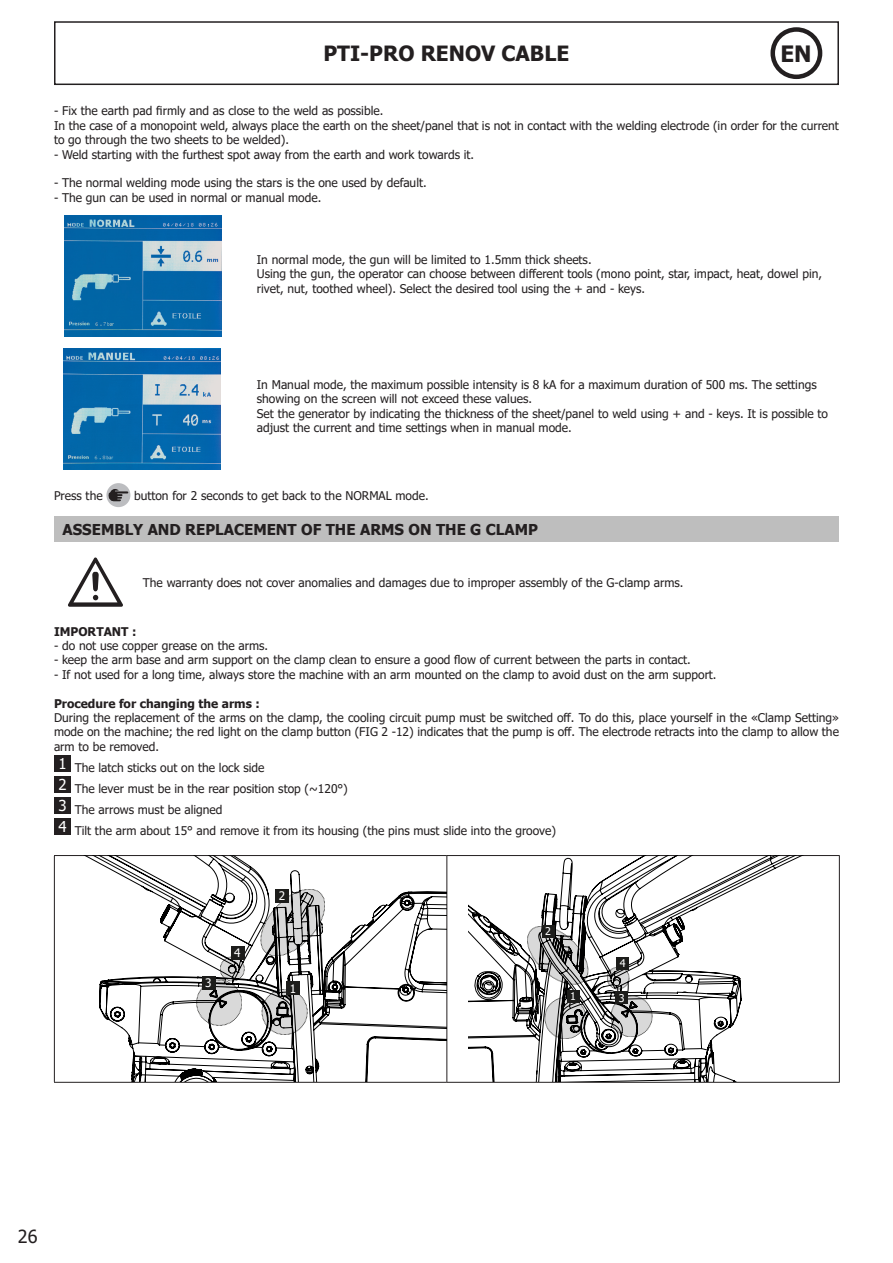
<style>
.page{position:relative;width:893px;height:1263px;background:#fff}
.page>*{position:absolute;margin:0;border:0;box-sizing:border-box;transform-origin:0 0}
.t1{font:700 22.5px "Tahoma";color:#231f20}
.t2{font:700 21px "Tahoma";color:#231f20}
.t3{font:18px "Tahoma";color:#231f20}
.t4{font:700 15px "Tahoma";color:#231f20}
.t5{font:15px "Tahoma";color:#fff}
.t6{font:12px/14.4px "Tahoma";color:#231f20}
.t7{font:700 12px "Tahoma";color:#231f20}
.t8{font:11.7px "Tahoma";color:#fff}
.t9{font:10.65px "Tahoma";color:#fff}
</style>
<div class="page">
<div style="left:54px;top:21px;width:785px;height:64px;border:2px solid #231f20"></div>
<div style="left:770px;top:27px;width:52px;height:52px;border:4px solid #231f20;border-radius:50%"></div>
<img style="left:64px;top:215px;width:157px;height:121px">
<img style="left:64px;top:348px;width:157px;height:122px">
<div style="left:106px;top:483px;width:24px;height:24px;background:#bcbdc0;border-radius:50%"></div>
<svg style="left:108px;top:489px;width:20px;height:12px"></svg>
<div style="left:54px;top:517px;width:784px;height:25px;background:#bebebe"></div>
<svg style="left:68px;top:557px;width:55px;height:50px"></svg>
<div style="left:54px;top:755px;width:17px;height:17px;background:#231f20"></div>
<div style="left:54px;top:776px;width:17px;height:17px;background:#231f20"></div>
<div style="left:54px;top:797px;width:17px;height:17px;background:#231f20"></div>
<div style="left:54px;top:818px;width:17px;height:17px;background:#231f20"></div>
<hr style="left:54px;top:855px;width:393px;height:1px;background:#231f20">
<hr style="left:54px;top:856px;width:1px;height:226px;background:#231f20">
<hr style="left:447px;top:855px;width:393px;height:1px;background:#231f20">
<hr style="left:446px;top:856px;width:1px;height:226px;background:#231f20">
<hr style="left:839px;top:856px;width:1px;height:226px;background:#231f20">
<hr style="left:54px;top:1082px;width:393px;height:1px;background:#231f20">
<hr style="left:447px;top:1082px;width:393px;height:1px;background:#231f20">
<svg style="left:55px;top:856px;width:391px;height:226px"></svg>
<svg style="left:197px;top:980px;width:45px;height:45px"></svg>
<div style="left:197px;top:980px;width:45px;height:45px;border:1px dashed #1d1d1b;border-radius:50%"></div>
<svg style="left:262px;top:989px;width:45px;height:45px"></svg>
<div style="left:262px;top:989px;width:45px;height:46px;border:1px dashed #1d1d1b;border-radius:50%"></div>
<svg style="left:261px;top:889px;width:64px;height:67px"></svg>
<svg style="left:220px;top:957px;width:24px;height:24px"></svg>
<div style="left:220px;top:957px;width:24px;height:24px;border:1px dashed #1d1d1b;border-radius:50%"></div>
<div style="left:287px;top:981px;width:13px;height:14px;background:#1d1d1b"></div>
<div style="left:231px;top:946px;width:13px;height:13px;background:#1d1d1b"></div>
<div style="left:202px;top:976px;width:13px;height:13px;background:#1d1d1b"></div>
<div style="left:276px;top:889px;width:13px;height:14px;background:#1d1d1b"></div>
<svg style="left:469px;top:856px;width:357px;height:226px"></svg>
<svg style="left:611px;top:996px;width:41px;height:41px"></svg>
<div style="left:611px;top:996px;width:41px;height:41px;border:1px dashed #1d1d1b;border-radius:50%"></div>
<svg style="left:545px;top:997px;width:41px;height:42px"></svg>
<div style="left:545px;top:997px;width:41px;height:42px;border:1px dashed #1d1d1b;border-radius:50%"></div>
<svg style="left:527px;top:926px;width:61px;height:58px"></svg>
<svg style="left:607px;top:967px;width:22px;height:22px"></svg>
<div style="left:607px;top:967px;width:22px;height:22px;border:1px dashed #1d1d1b;border-radius:50%"></div>
<div style="left:567px;top:990px;width:12px;height:13px;background:#1d1d1b"></div>
<div style="left:617px;top:957px;width:12px;height:12px;background:#1d1d1b"></div>
<div style="left:616px;top:992px;width:12px;height:12px;background:#1d1d1b"></div>
<div style="left:542px;top:925px;width:12px;height:12px;background:#1d1d1b"></div>
<h2 class="t2" style="left:323px;top:39px;width:247px">PTI-PRO RENOV CABLE</h2>
<h1 class="t1" style="left:780px;top:38px;width:33px">EN</h1>
<p class="t6" style="left:54px;top:105px;width:331px">- Fix the earth pad firmly and as close to the weld as possible.</p>
<p class="t6" style="left:54px;top:119px;width:786px">In the case of a monopoint weld, always place the earth on the sheet/panel that is not in contact with the welding electrode (in order for the current to go through the two sheets to be welded).</p>
<p class="t6" style="left:54px;top:148px;width:422px">- Weld starting with the furthest spot away from the earth and work towards it.</p>
<p class="t6" style="left:54px;top:177px;width:374px">- The normal welding mode using the stars is the one used by default.</p>
<p class="t6" style="left:54px;top:191px;width:269px">- The gun can be used in normal or manual mode.</p>
<p class="t6" style="left:257px;top:253px;width:336px">In normal mode, the gun will be limited to 1.5mm thick sheets.</p>
<p class="t6" style="left:257px;top:267px;width:567px">Using the gun, the operator can choose between different tools (mono point, star, impact, heat, dowel pin, rivet, nut, toothed wheel). Select the desired tool using the + and - keys.</p>
<p class="t6" style="left:257px;top:378px;width:561px">In Manual mode, the maximum possible intensity is 8 kA for a maximum duration of 500 ms. The settings showing on the screen will not exceed these values.</p>
<p class="t6" style="left:257px;top:407px;width:573px">Set the generator by indicating the thickness of the sheet/panel to weld using + and - keys. It is possible to adjust the current and time settings when in manual mode.</p>
<p class="t6" style="left:54px;top:489px;width:50px">Press the</p>
<p class="t6" style="left:134px;top:489px;width:296px">button for 2 seconds to get back to the NORMAL mode.</p>
<p class="t4" style="left:63px;top:519px;width:477px">ASSEMBLY AND REPLACEMENT OF THE ARMS ON THE G CLAMP</p>
<p class="t6" style="left:143px;top:576px;width:542px">The warranty does not cover anomalies and damages due to improper assembly of the G-clamp arms.</p>
<p class="t7" style="left:54px;top:623px;width:84px">IMPORTANT :</p>
<p class="t6" style="left:54px;top:639px;width:216px">- do not use copper grease on the arms.</p>
<p class="t6" style="left:54px;top:653px;width:638px">- keep the arm base and arm support on the clamp clean to ensure a good flow of current between the parts in contact.</p>
<p class="t6" style="left:54px;top:668px;width:664px">- If not used for a long time, always store the machine with an arm mounted on the clamp to avoid dust on the arm support.</p>
<p class="t7" style="left:54px;top:695px;width:207px">Procedure for changing the arms :</p>
<p class="t6" style="left:54px;top:711px;width:786px;text-align:justify">During the replacement of the arms on the clamp, the cooling circuit pump must be switched off. To do this, place yourself in the «Clamp Setting» mode on the machine; the red light on the clamp button (FIG 2 -12) indicates that the pump is off. The electrode retracts into the clamp to allow the arm to be removed.</p>
<p class="t5" style="left:58px;top:753px;width:10px">1</p>
<p class="t6" style="left:75px;top:761px;width:191px">The latch sticks out on the lock side</p>
<p class="t5" style="left:58px;top:774px;width:10px">2</p>
<p class="t6" style="left:75px;top:782px;width:275px">The lever must be in the rear position stop (~120°)</p>
<p class="t5" style="left:58px;top:795px;width:10px">3</p>
<p class="t6" style="left:75px;top:803px;width:149px">The arrows must be aligned</p>
<p class="t5" style="left:58px;top:816px;width:10px">4</p>
<p class="t6" style="left:75px;top:824px;width:483px">Tilt the arm about 15° and remove it from its housing (the pins must slide into the groove)</p>
<p class="t8" style="left:205px;top:975px;width:8px">3</p>
<p class="t8" style="left:234px;top:945px;width:8px">4</p>
<p class="t8" style="left:279px;top:888px;width:8px">2</p>
<p class="t8" style="left:290px;top:980px;width:8px">1</p>
<p class="t9" style="left:545px;top:924px;width:7px">2</p>
<p class="t9" style="left:570px;top:989px;width:7px">1</p>
<p class="t9" style="left:620px;top:956px;width:7px">4</p>
<p class="t9" style="left:619px;top:991px;width:7px">3</p>
<h3 class="t3" style="left:18px;top:1224px;width:21px">26</h3>
</div>
